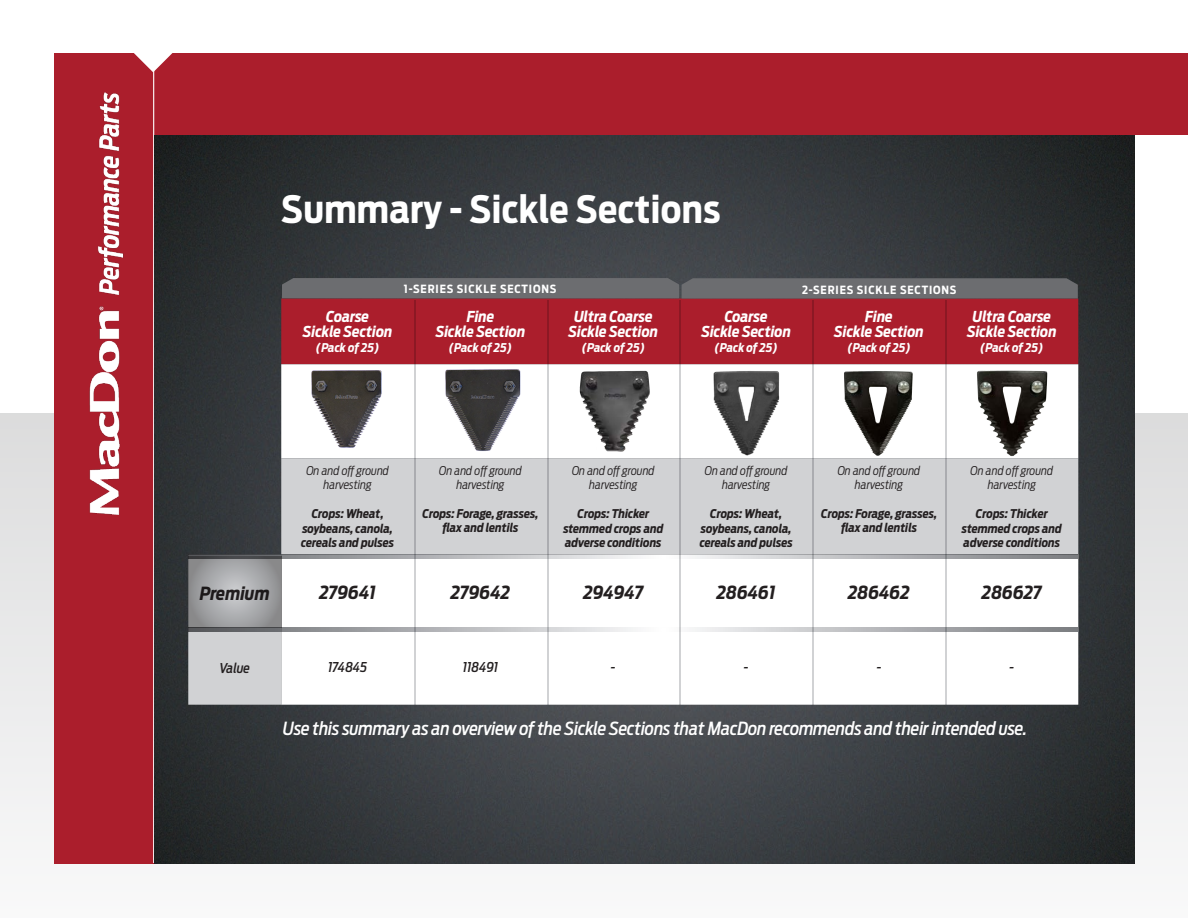
<style>
.page{position:relative;width:1188px;height:918px;background:#fff}
.page>*{position:absolute;margin:0;border:0;box-sizing:border-box;transform-origin:0 0}
.t1{font:700 37.5px "Antenna Cond";letter-spacing:.01em;color:#fff}
.t2{font:italic 500 18px "Antenna Cond";letter-spacing:-.01em;color:#fff}
.t3{font:italic 700 18px "Antenna Cond";color:#231f20}
.t4{font:italic 700 15px "Antenna Cond";color:#fff}
.t5{font:italic 500 13.5px "Antenna Cond";color:#231f20}
.t6{font:italic 700 12px/14.4px "Antenna Cond";color:#231f20;text-align:center}
.t7{font:italic 300 12px/14.4px "Antenna Cond";color:#231f20;text-align:center}
.t8{font:italic 700 12px "Antenna Cond";color:#fff}
.t9{font:700 11.25px "Antenna Cond";letter-spacing:.075em;color:#fff}
</style>
<div class="page">
<div style="left:0;top:414px;width:1188px;height:504px;background:linear-gradient(to bottom,#dcdcdd,#f9f9f9)"></div>
<hr style="left:153px;top:63px;width:1px;height:801px;background:#fff">
<div style="left:54px;top:54px;width:99px;height:810px;background:#ab1e2c"></div>
<img style="left:89px;top:92px;width:35px;height:423px">
<div style="left:154px;top:54px;width:1034px;height:81px;background:#ab1e2c"></div>
<svg style="left:119px;top:53px;width:69px;height:19px"></svg>
<hr style="left:153px;top:61px;width:1px;height:802px;background:#fff">
<img style="left:154px;top:135px;width:981px;height:729px">
<div style="left:281px;top:298px;width:797px;height:66px;background:#ab1e2c"></div>
<svg style="left:281px;top:364px;width:797px;height:341px"></svg>
<div style="left:281px;top:458px;width:797px;height:96px;background:#d1d2d4"></div>
<div style="left:188px;top:632px;width:93px;height:73px;background:#d1d2d4"></div>
<svg style="left:188px;top:559px;width:93px;height:68px;background:#a2a3a5"></svg>
<svg style="left:188px;top:627px;width:890px;height:5px;background:#b1b2b5"></svg>
<svg style="left:282px;top:278px;width:796px;height:21px;background:#6b6a6d"></svg>
<img style="left:574px;top:356px;width:80px;height:99px">
<img style="left:267px;top:348px;width:126px;height:109px">
<img style="left:393px;top:347px;width:175px;height:117px">
<hr style="left:414px;top:300px;width:2px;height:405px;background:#d1d2d4">
<hr style="left:547px;top:300px;width:2px;height:405px;background:#d1d2d4">
<hr style="left:679px;top:300px;width:2px;height:405px;background:#d1d2d4">
<hr style="left:812px;top:300px;width:2px;height:405px;background:#d1d2d4">
<hr style="left:945px;top:300px;width:2px;height:405px;background:#d1d2d4">
<svg style="left:188px;top:554px;width:890px;height:5px;background:#a8a9ac"></svg>
<img style="left:700px;top:365px;width:99px;height:97px">
<img style="left:828px;top:338px;width:101px;height:134px">
<img style="left:961px;top:340px;width:103px;height:137px">
<p class="t1" style="left:281px;top:186px;width:441px">Summary - Sickle Sections</p>
<p class="t4" style="left:326px;top:308px;width:45px">Coarse</p>
<p class="t4" style="left:303px;top:323px;width:91px">Sickle Section</p>
<p class="t8" style="left:316px;top:341px;width:65px">(Pack of 25)</p>
<p class="t9" style="left:404px;top:283px;width:154px">1-SERIES SICKLE SECTIONS</p>
<p class="t9" style="left:802px;top:283px;width:156px">2-SERIES SICKLE SECTIONS</p>
<p class="t4" style="left:467px;top:308px;width:29px">Fine</p>
<p class="t4" style="left:436px;top:323px;width:91px">Sickle Section</p>
<p class="t8" style="left:449px;top:341px;width:65px">(Pack of 25)</p>
<p class="t4" style="left:574px;top:308px;width:80px">Ultra Coarse</p>
<p class="t4" style="left:569px;top:323px;width:91px">Sickle Section</p>
<p class="t8" style="left:582px;top:341px;width:65px">(Pack of 25)</p>
<p class="t4" style="left:725px;top:308px;width:45px">Coarse</p>
<p class="t4" style="left:701px;top:323px;width:91px">Sickle Section</p>
<p class="t8" style="left:715px;top:341px;width:65px">(Pack of 25)</p>
<p class="t4" style="left:865px;top:308px;width:29px">Fine</p>
<p class="t4" style="left:834px;top:323px;width:91px">Sickle Section</p>
<p class="t8" style="left:847px;top:341px;width:65px">(Pack of 25)</p>
<p class="t4" style="left:973px;top:308px;width:80px">Ultra Coarse</p>
<p class="t4" style="left:967px;top:323px;width:91px">Sickle Section</p>
<p class="t8" style="left:980px;top:341px;width:65px">(Pack of 25)</p>
<p class="t3" style="left:200px;top:583px;width:71px">Premium</p>
<p class="t7" style="left:306px;top:464px;width:84px">On and off ground harvesting</p>
<p class="t6" style="left:312px;top:507px;width:74px">Crops: Wheat,</p>
<p class="t6" style="left:301px;top:521px;width:94px;text-align:left">soybeans, canola, cereals and pulses</p>
<p class="t7" style="left:439px;top:463px;width:84px">On and off ground harvesting</p>
<p class="t6" style="left:423px;top:506px;width:118px">Crops: Forage, grasses, flax and lentils</p>
<p class="t7" style="left:572px;top:464px;width:84px">On and off ground harvesting</p>
<p class="t6" style="left:563px;top:507px;width:101px">Crops: Thicker stemmed crops and adverse conditions</p>
<p class="t7" style="left:705px;top:464px;width:84px">On and off ground harvesting</p>
<p class="t6" style="left:710px;top:507px;width:74px">Crops: Wheat,</p>
<p class="t6" style="left:700px;top:521px;width:94px;text-align:left">soybeans, canola, cereals and pulses</p>
<p class="t7" style="left:838px;top:463px;width:84px">On and off ground harvesting</p>
<p class="t6" style="left:821px;top:506px;width:118px">Crops: Forage, grasses, flax and lentils</p>
<p class="t7" style="left:971px;top:464px;width:84px">On and off ground harvesting</p>
<p class="t6" style="left:962px;top:507px;width:101px">Crops: Thicker stemmed crops and adverse conditions</p>
<p class="t3" style="left:319px;top:582px;width:58px">279641</p>
<p class="t3" style="left:451px;top:582px;width:61px">279642</p>
<p class="t3" style="left:583px;top:582px;width:61px">294947</p>
<p class="t3" style="left:717px;top:582px;width:60px">286461</p>
<p class="t3" style="left:848px;top:582px;width:63px">286462</p>
<p class="t3" style="left:982px;top:582px;width:61px">286627</p>
<p class="t5" style="left:219px;top:660px;width:32px">Value</p>
<p class="t5" style="left:328px;top:660px;width:41px">174845</p>
<p class="t5" style="left:463px;top:660px;width:37px">118491</p>
<p class="t5" style="left:611px;top:660px;width:6px">-</p>
<p class="t5" style="left:744px;top:660px;width:6px">-</p>
<p class="t5" style="left:877px;top:660px;width:6px">-</p>
<p class="t5" style="left:1010px;top:660px;width:6px">-</p>
<p class="t2" style="left:283px;top:718px;width:746px">Use this summary as an overview of the Sickle Sections that MacDon recommends and their intended use.</p>
</div>
